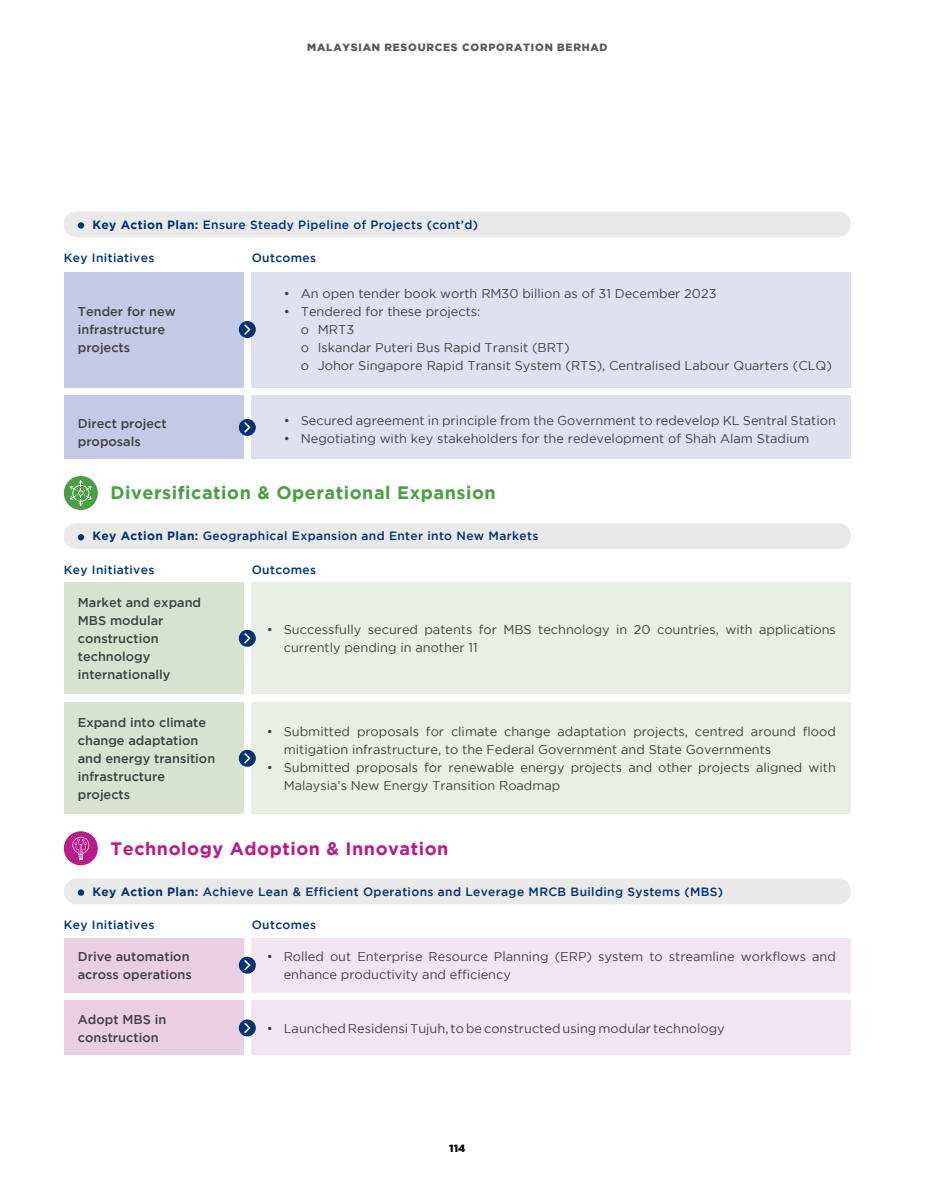
<style>
.page{position:relative;width:936px;height:1191px;background:#fff}
.page>*{position:absolute;margin:0;border:0;box-sizing:border-box;transform-origin:0 0}
.t1{font:700 18px "Gotham";letter-spacing:.03em;color:#4c9e45}
.t2{font:700 18px "Gotham";letter-spacing:.03em;color:#b61d89}
.t3{font:12.75px/18px "Gotham";color:#414042}
.t4{font:500 12.75px/18px "Gotham";color:#414042}
.t5{font:500 12px "Gotham";letter-spacing:.03em;color:#003375}
.t6{font:900 10.5px "Gotham";letter-spacing:.075em;color:#58595b}
.t7{font:900 10.5px "Gotham";color:#000}
.s1{font-weight:700}
</style>
<div class="page">
<div style="left:64px;top:523px;width:786px;height:26px;background:#e9e9ea;border-radius:13px"></div>
<svg style="left:78px;top:534px;width:6px;height:6px"></svg>
<div style="left:64px;top:583px;width:179px;height:111px;background:#d7e3cf"></div>
<div style="left:252px;top:583px;width:598px;height:111px;background:#e9efe4"></div>
<div style="left:239px;top:630px;width:17px;height:17px;background:#003375;border-radius:50%"></div>
<svg style="left:244px;top:633px;width:6px;height:10px"></svg>
<div style="left:64px;top:702px;width:179px;height:112px;background:#d7e3cf"></div>
<div style="left:252px;top:702px;width:598px;height:112px;background:#e9efe4"></div>
<div style="left:239px;top:750px;width:17px;height:17px;background:#003375;border-radius:50%"></div>
<svg style="left:244px;top:753px;width:6px;height:10px"></svg>
<div style="left:64px;top:476px;width:34px;height:34px;background:#4c9e45;border-radius:50%"></div>
<svg style="left:70px;top:480px;width:22px;height:26px"></svg>
<div style="left:64px;top:878px;width:786px;height:26px;background:#e9e9ea;border-radius:13px"></div>
<svg style="left:78px;top:889px;width:6px;height:6px"></svg>
<div style="left:64px;top:831px;width:34px;height:34px;background:#b61d89;border-radius:50%"></div>
<svg style="left:72px;top:836px;width:17px;height:23px"></svg>
<div style="left:252px;top:938px;width:598px;height:54px;background:#f3e5f0"></div>
<div style="left:64px;top:938px;width:179px;height:54px;background:#eacfe2"></div>
<div style="left:239px;top:956px;width:17px;height:17px;background:#003375;border-radius:50%"></div>
<svg style="left:244px;top:960px;width:6px;height:10px"></svg>
<div style="left:252px;top:1000px;width:598px;height:55px;background:#f3e5f0"></div>
<div style="left:64px;top:1000px;width:179px;height:55px;background:#eacfe2"></div>
<div style="left:239px;top:1019px;width:17px;height:17px;background:#003375;border-radius:50%"></div>
<svg style="left:244px;top:1022px;width:6px;height:11px"></svg>
<div style="left:64px;top:272px;width:179px;height:115px;background:#c4cae5"></div>
<div style="left:252px;top:272px;width:598px;height:115px;background:#dfe1f1"></div>
<div style="left:239px;top:321px;width:17px;height:17px;background:#003375;border-radius:50%"></div>
<svg style="left:244px;top:324px;width:6px;height:11px"></svg>
<div style="left:64px;top:396px;width:179px;height:63px;background:#c4cae5"></div>
<div style="left:252px;top:396px;width:598px;height:63px;background:#dfe1f1"></div>
<div style="left:239px;top:419px;width:17px;height:17px;background:#003375;border-radius:50%"></div>
<svg style="left:244px;top:422px;width:6px;height:11px"></svg>
<div style="left:64px;top:211px;width:786px;height:26px;background:#e9e9ea;border-radius:13px"></div>
<div style="left:78px;top:222px;width:6px;height:7px;background:#003375;border-radius:50%"></div>
<p class="t6" style="left:307px;top:41px;width:302px">MALAYSIAN RESOURCES CORPORATION BERHAD</p>
<p class="t5" style="left:92px;top:217px;width:387px"><span class="s1">Key Action Plan:</span> Ensure Steady Pipeline of Projects (cont’d)</p>
<p class="t5" style="left:64px;top:251px;width:92px">Key Initiatives</p>
<p class="t5" style="left:252px;top:251px;width:66px">Outcomes</p>
<p class="t4" style="left:78px;top:302px;width:100px">Tender for new infrastructure projects</p>
<p class="t3" style="left:284px;top:284px;width:434px">• An open tender book worth RM30 billion as of 31 December 2023</p>
<p class="t3" style="left:301px;top:302px;width:532px;text-indent:-17px">• Tendered for these projects:<br>o MRT3<br>o Iskandar Puteri Bus Rapid Transit (BRT)<br>o Johor Singapore Rapid Transit System (RTS), Centralised Labour Quarters (CLQ)</p>
<p class="t4" style="left:78px;top:414px;width:90px">Direct project proposals</p>
<p class="t3" style="left:284px;top:411px;width:553px">• Secured agreement in principle from the Government to redevelop KL Sentral Station</p>
<p class="t3" style="left:284px;top:429px;width:527px">• Negotiating with key stakeholders for the redevelopment of Shah Alam Stadium</p>
<h1 class="t1" style="left:111px;top:482px;width:386px">Diversification &amp; Operational Expansion</h1>
<p class="t5" style="left:92px;top:529px;width:447px"><span class="s1">Key Action Plan:</span> Geographical Expansion and Enter into New Markets</p>
<p class="t5" style="left:64px;top:563px;width:92px">Key Initiatives</p>
<p class="t5" style="left:252px;top:563px;width:66px">Outcomes</p>
<p class="t4" style="left:78px;top:593px;width:125px">Market and expand<br>MBS modular construction technology internationally</p>
<p class="t3" style="left:284px;top:620px;width:553px;text-indent:-17px">• Successfully secured patents for MBS technology in 20 countries, with applications currently pending in another 11</p>
<p class="t4" style="left:78px;top:713px;width:139px">Expand into climate change adaptation and energy transition infrastructure projects</p>
<p class="t3" style="left:284px;top:722px;width:553px;text-indent:-17px">• Submitted proposals for climate change adaptation projects, centred around flood mitigation infrastructure, to the Federal Government and State Governments</p>
<p class="t3" style="left:284px;top:758px;width:553px;text-indent:-17px">• Submitted proposals for renewable energy projects and other projects aligned with<br>Malaysia’s New Energy Transition Roadmap</p>
<h1 class="t2" style="left:111px;top:838px;width:339px">Technology Adoption &amp; Innovation</h1>
<p class="t5" style="left:92px;top:884px;width:632px"><span class="s1">Key Action Plan:</span> Achieve Lean &amp; Efficient Operations and Leverage MRCB Building Systems (MBS)</p>
<p class="t5" style="left:64px;top:918px;width:92px">Key Initiatives</p>
<p class="t5" style="left:252px;top:918px;width:66px">Outcomes</p>
<p class="t4" style="left:78px;top:947px;width:115px">Drive automation across operations</p>
<p class="t3" style="left:284px;top:947px;width:553px;text-indent:-17px">• Rolled out Enterprise Resource Planning (ERP) system to streamline workflows and enhance productivity and efficiency</p>
<p class="t4" style="left:78px;top:1009px;width:90px">Adopt MBS in construction</p>
<p class="t3" style="left:267px;top:1019px;width:459px">• Launched Residensi Tujuh, to be constructed using modular technology</p>
<p class="t7" style="left:449px;top:1142px;width:18px">114</p>
</div>
